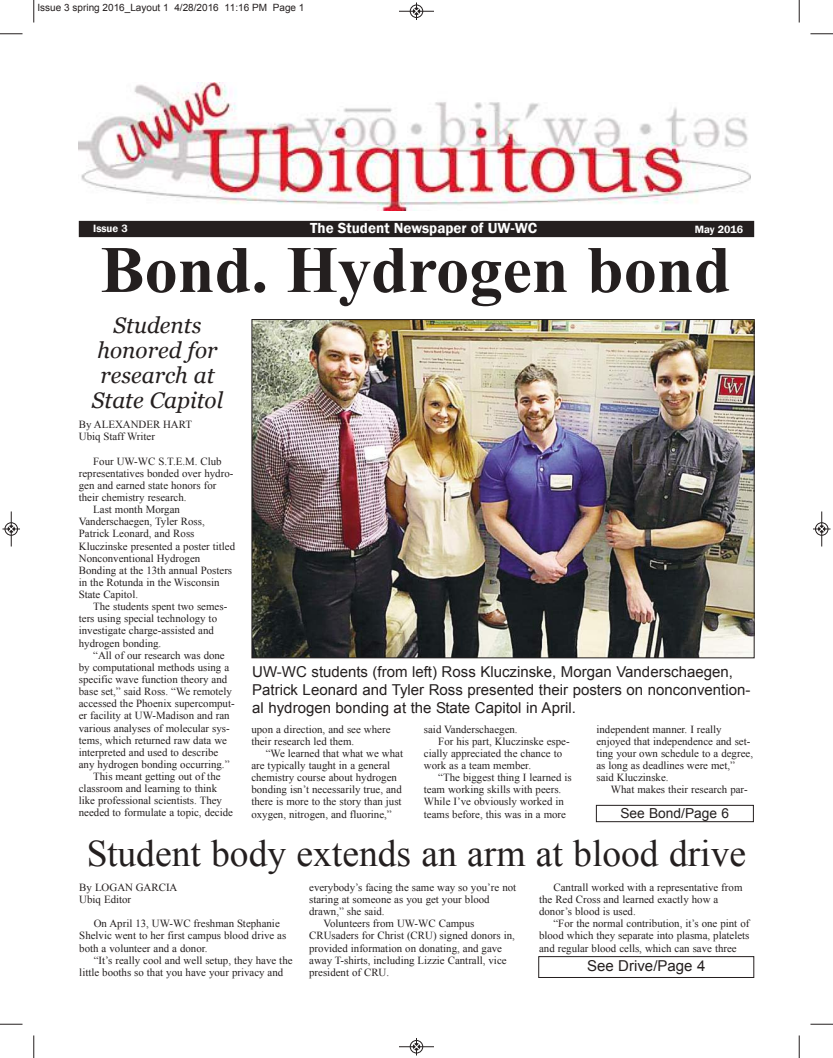
<style>
.page{position:relative;width:833px;height:1058px;background:#fff}
.page>*{position:absolute;margin:0;border:0;box-sizing:border-box;transform-origin:0 0}
.t1{font:700 66.25px "Times New Roman";color:#241f1f}
.t2{font:37.5px "Times New Roman";color:#241f1f}
.t3{font:italic 22.5px/25px "Georgia";color:#241f1f;text-align:center}
.t4{font:15px/18px "Arial";color:#241f1f}
.t5{font:600 15px "Franklin Gothic";color:#fff}
.t6{font:13.75px "Arial";color:#241f1f}
.t7{font:10.88px/12.1px "Times New Roman";color:#241f1f}
.t8{font:600 10.88px "Franklin Gothic";color:#fff}
.t9{font:10px "Arial";color:#241f1f}
</style>
<div class="page">
<div style="left:79px;top:221px;width:675px;height:16px;background:#241f1f"></div>
<img style="left:79px;top:82px;width:671px;height:129px">
<img style="left:254px;top:321px;width:498px;height:335px">
<div style="left:596px;top:805px;width:157px;height:16px;border:1px solid #241f1f"></div>
<div style="left:538px;top:956px;width:216px;height:21px;border:1px solid #241f1f"></div>
<svg style="left:33px;top:0;width:2px;height:22px"></svg>
<svg style="left:0;top:33px;width:22px;height:2px"></svg>
<svg style="left:798px;top:0;width:2px;height:22px"></svg>
<svg style="left:810px;top:33px;width:22px;height:2px"></svg>
<svg style="left:33px;top:1035px;width:2px;height:23px"></svg>
<svg style="left:0;top:1023px;width:22px;height:2px"></svg>
<svg style="left:798px;top:1035px;width:2px;height:23px"></svg>
<svg style="left:810px;top:1023px;width:22px;height:2px"></svg>
<hr style="left:399px;top:11px;width:35px;height:1px;background:#241f1f">
<div style="left:410px;top:5px;width:13px;height:13px;border:1px solid #241f1f;border-radius:50%"></div>
<svg style="left:413px;top:2px;width:6px;height:18px"></svg>
<hr style="left:399px;top:1046px;width:35px;height:1px;background:#241f1f">
<div style="left:410px;top:1040px;width:13px;height:13px;border:1px solid #241f1f;border-radius:50%"></div>
<svg style="left:413px;top:1038px;width:6px;height:17px"></svg>
<hr style="left:11px;top:511px;width:1px;height:35px;background:#241f1f">
<div style="left:5px;top:522px;width:13px;height:13px;border:1px solid #241f1f;border-radius:50%"></div>
<svg style="left:2px;top:526px;width:18px;height:6px"></svg>
<hr style="left:821px;top:511px;width:1px;height:35px;background:#241f1f">
<div style="left:815px;top:522px;width:13px;height:13px;border:1px solid #241f1f;border-radius:50%"></div>
<svg style="left:813px;top:526px;width:17px;height:6px"></svg>
<p class="t9" style="left:38px;top:2px;width:268px">Issue 3 spring 2016_Layout 1 4/28/2016 11:16 PM Page 1</p>
<p class="t8" style="left:93px;top:222px;width:36px">Issue 3</p>
<h3 class="t5" style="left:310px;top:219px;width:228px">The Student Newspaper of UW-WC</h3>
<p class="t8" style="left:694px;top:222px;width:50px">May 2016</p>
<h1 class="t1" style="left:100px;top:233px;width:631px">Bond. Hydrogen bond</h1>
<h3 class="t3" style="left:92px;top:312px;width:133px">Students honored for research at<br>State Capitol</h3>
<p class="t7" style="left:79px;top:418px;width:115px">By ALEXANDER HART<br>Ubiq Staff Writer</p>
<p class="t7" style="left:93px;top:455px;width:130px">Four UW-WC S.T.E.M. Club</p>
<p class="t7" style="left:79px;top:467px;width:156px">representatives bonded over hydro-</p>
<p class="t7" style="left:79px;top:479px;width:139px">gen and earned state honors for</p>
<p class="t7" style="left:79px;top:491px;width:109px">their chemistry research.</p>
<p class="t7" style="left:93px;top:503px;width:88px">Last month Morgan</p>
<p class="t7" style="left:79px;top:515px;width:127px">Vanderschaegen, Tyler Ross,</p>
<p class="t7" style="left:79px;top:527px;width:117px">Patrick Leonard, and Ross</p>
<p class="t7" style="left:79px;top:540px;width:158px">Kluczinske presented a poster titled</p>
<p class="t7" style="left:79px;top:552px;width:123px">Nonconventional Hydrogen</p>
<p class="t7" style="left:79px;top:564px;width:155px">Bonding at the 13th annual Posters</p>
<p class="t7" style="left:79px;top:576px;width:142px">in the Rotunda in the Wisconsin</p>
<p class="t7" style="left:79px;top:588px;width:61px">State Capitol.</p>
<p class="t7" style="left:93px;top:600px;width:135px">The students spent two semes-</p>
<p class="t7" style="left:79px;top:612px;width:140px">ters using special technology to</p>
<p class="t7" style="left:79px;top:624px;width:137px">investigate charge-assisted and</p>
<p class="t7" style="left:79px;top:637px;width:84px">hydrogen bonding.</p>
<p class="t7" style="left:93px;top:649px;width:133px">“All of our research was done</p>
<p class="t7" style="left:79px;top:661px;width:152px">by computational methods using a</p>
<p class="t7" style="left:79px;top:673px;width:150px">specific wave function theory and</p>
<p class="t7" style="left:79px;top:685px;width:154px">base set,” said Ross. “We remotely</p>
<p class="t7" style="left:79px;top:697px;width:157px">accessed the Phoenix supercomput-</p>
<p class="t7" style="left:79px;top:709px;width:152px">er facility at UW-Madison and ran</p>
<p class="t7" style="left:79px;top:721px;width:152px">various analyses of molecular sys-</p>
<p class="t7" style="left:79px;top:734px;width:150px">tems, which returned raw data we</p>
<p class="t7" style="left:79px;top:746px;width:141px">interpreted and used to describe</p>
<p class="t7" style="left:79px;top:758px;width:152px">any hydrogen bonding occurring.”</p>
<p class="t7" style="left:93px;top:770px;width:129px">This meant getting out of the</p>
<p class="t7" style="left:79px;top:782px;width:140px">classroom and learning to think</p>
<p class="t7" style="left:79px;top:794px;width:145px">like professional scientists. They</p>
<p class="t7" style="left:79px;top:806px;width:156px">needed to formulate a topic, decide</p>
<h3 class="t4" style="left:252px;top:663px;width:499px">UW-WC students (from left) Ross Kluczinske, Morgan Vanderschaegen,<br>Patrick Leonard and Tyler Ross presented their posters on nonconvention&shy;al hydrogen bonding at the State Capitol in April.</h3>
<p class="t7" style="left:251px;top:723px;width:141px">upon a direction, and see where their research led them.</p>
<p class="t7" style="left:251px;top:747px;width:153px;text-indent:14px">“We learned that what we what are typically taught in a general chemistry course about hydrogen bonding isn’t necessarily true, and there is more to the story than just oxygen, nitrogen, and fluorine,”</p>
<p class="t7" style="left:424px;top:723px;width:95px">said Vanderschaegen.</p>
<p class="t7" style="left:438px;top:735px;width:133px">For his part, Kluczinske espe-</p>
<p class="t7" style="left:424px;top:747px;width:140px">cially appreciated the chance to</p>
<p class="t7" style="left:424px;top:759px;width:109px">work as a team member.</p>
<p class="t7" style="left:438px;top:771px;width:135px">“The biggest thing I learned is</p>
<p class="t7" style="left:424px;top:783px;width:139px">team working skills with peers.</p>
<p class="t7" style="left:424px;top:795px;width:142px">While I’ve obviously worked in</p>
<p class="t7" style="left:424px;top:807px;width:144px">teams before, this was in a more</p>
<p class="t7" style="left:596px;top:723px;width:158px">independent manner. I really enjoyed that independence and set&shy;ting your own schedule to a degree, as long as deadlines were met,” said Kluczinske.</p>
<p class="t7" style="left:611px;top:783px;width:138px">What makes their research par-</p>
<p class="t6" style="left:620px;top:805px;width:110px">See Bond/Page 6</p>
<h2 class="t2" style="left:87px;top:832px;width:660px">Student body extends an arm at blood drive</h2>
<p class="t7" style="left:79px;top:881px;width:100px">By LOGAN GARCIA<br>Ubiq Editor</p>
<p class="t7" style="left:79px;top:917px;width:208px;text-indent:14px">On April 13, UW-WC freshman Stephanie<br>Shelvic went to her first campus blood drive as both a volunteer and a donor.</p>
<p class="t7" style="left:79px;top:954px;width:215px;text-indent:14px">“It’s really cool and well setup, they have the little booths so that you have your privacy and</p>
<p class="t7" style="left:309px;top:881px;width:208px">everybody’s facing the same way so you’re not</p>
<p class="t7" style="left:309px;top:893px;width:182px">staring at someone as you get your blood</p>
<p class="t7" style="left:309px;top:905px;width:77px">drawn,” she said.</p>
<p class="t7" style="left:323px;top:917px;width:152px">Volunteers from UW-WC Campus</p>
<p class="t7" style="left:309px;top:929px;width:207px">CRUsaders for Christ (CRU) signed donors in,</p>
<p class="t7" style="left:309px;top:941px;width:194px">provided information on donating, and gave</p>
<p class="t7" style="left:309px;top:954px;width:199px">away T-shirts, including Lizzie Cantrall, vice</p>
<p class="t7" style="left:309px;top:966px;width:81px">president of CRU.</p>
<p class="t7" style="left:539px;top:881px;width:205px;text-indent:14px">Cantrall worked with a representative from the Red Cross and learned exactly how a donor’s blood is used.</p>
<p class="t7" style="left:539px;top:917px;width:212px;text-align:justify;text-indent:14px">“For the normal contribution, it’s one pint of blood which they separate into plasma, platelets and regular blood cells, which can save three</p>
<h3 class="t4" style="left:587px;top:956px;width:120px">See Drive/Page 4</h3>
</div>
